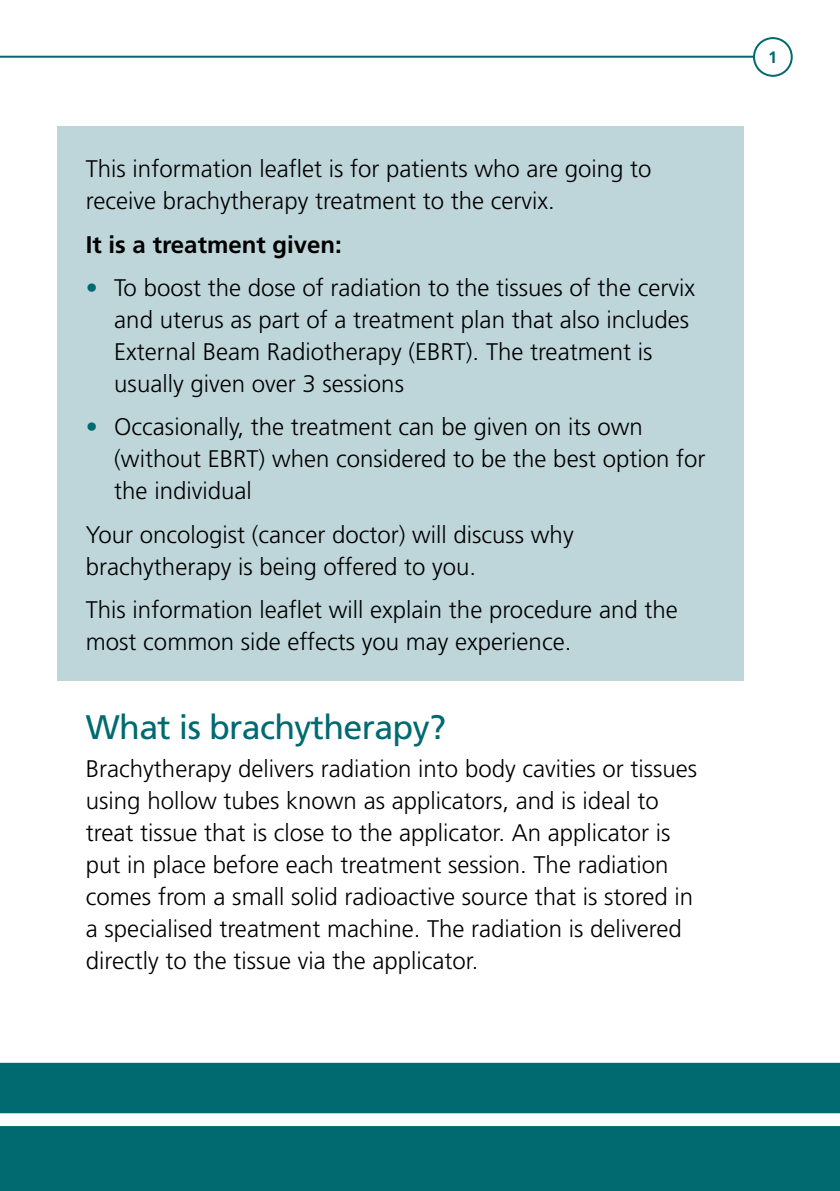
<style>
.page{position:relative;width:840px;height:1191px;background:#fff}
.page>*{position:absolute;margin:0;border:0;box-sizing:border-box;transform-origin:0 0}
.t1{font:34px "Frutiger";letter-spacing:-.02em;color:#006a71}
.t2{font:300 24px/32px "Frutiger";color:#000}
.t3{font:700 24px "Frutiger";color:#000}
.t4{font:700 16.4px "Frutiger";color:#006a71}
.s1{color:#006a71}
</style>
<div class="page">
<div style="left:0;top:1062px;width:839px;height:129px;background:#006a71"></div>
<svg style="left:0;top:1113px;width:839px;height:13px"></svg>
<div style="left:752px;top:37px;width:40px;height:40px;border:2px solid #006a71;border-radius:50%"></div>
<hr style="left:0;top:56px;width:754px;height:2px;background:#006a71">
<div style="left:57px;top:126px;width:686px;height:554px;background:#bed6d9"></div>
<p class="t2" style="left:86px;top:153px;width:566px">This information leaflet is for patients who are going to receive brachytherapy treatment to the cervix.</p>
<p class="t3" style="left:86px;top:230px;width:257px">It is a treatment given:</p>
<p class="t2" style="left:114px;top:272px;width:582px;text-indent:-28px"><span class="s1">•</span> To boost the dose of radiation to the tissues of the cervix and uterus as part of a treatment plan that also includes External Beam Radiotherapy (EBRT). The treatment is usually given over 3 sessions</p>
<p class="t2" style="left:114px;top:411px;width:592px;text-indent:-28px"><span class="s1">•</span> Occasionally, the treatment can be given on its own (without EBRT) when considered to be the best option for the individual</p>
<p class="t2" style="left:86px;top:518px;width:489px">Your oncologist (cancer doctor) will discuss why brachytherapy is being offered to you.</p>
<p class="t2" style="left:86px;top:594px;width:593px">This information leaflet will explain the procedure and the most common side effects you may experience.</p>
<h1 class="t1" style="left:86px;top:707px;width:361px">What is brachytherapy?</h1>
<p class="t2" style="left:86px;top:752px;width:612px">Brachytherapy delivers radiation into body cavities or tissues using hollow tubes known as applicators, and is ideal to treat tissue that is close to the applicator. An applicator is put in place before each treatment session. The radiation comes from a small solid radioactive source that is stored in a specialised treatment machine. The radiation is delivered directly to the tissue via the applicator.</p>
<p class="t4" style="left:767px;top:48px;width:11px">1</p>
</div>
